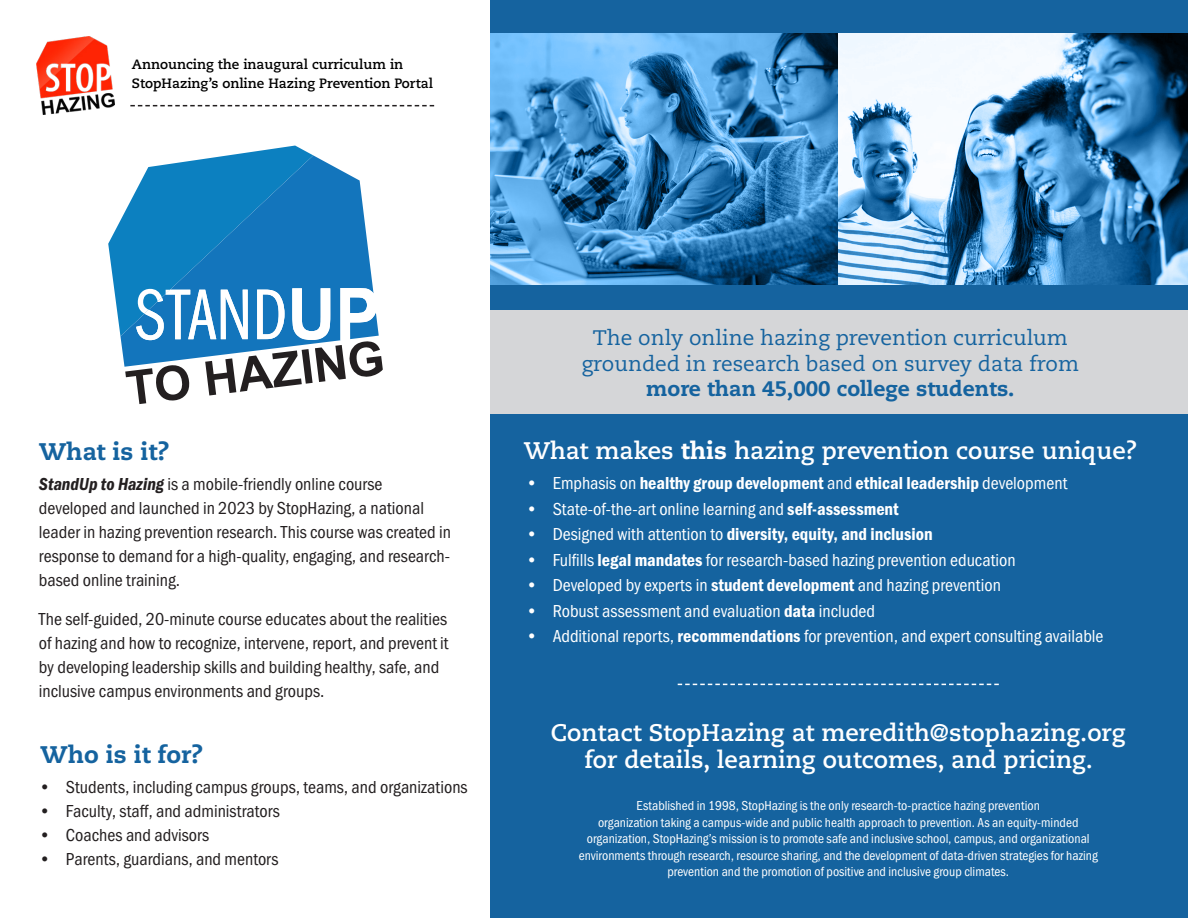
<style>
.page{position:relative;width:1188px;height:918px;background:#fff}
.page>*{position:absolute;margin:0;border:0;box-sizing:border-box;transform-origin:0 0}
.t1{font:700 47.55px "Arial";color:#231f20}
.t2{font:700 24px "Caecilia LT Std";color:#fff}
.t3{font:800 24px "Caecilia LT Std";color:#15639f}
.t4{font:21px/25.5px "Caecilia LT Std";color:#15639f;text-align:center}
.t5{font:18px/24px "Franklin Gothic URW Con Boo";color:#231f20}
.t6{font:18px "Franklin Gothic URW Con Boo";color:#fff}
.t7{font:18px "Franklin Gothic URW Con Dem";color:#fff}
.t8{font:13.5px/16.5px "Franklin Gothic URW Con Boo";color:#fff;text-align:center}
.t9{font:700 13.5px "Caecilia LT Std";color:#000}
.s1{font-weight:800}
.s2{font-family:"Franklin Gothic URW Con Dem Ita"}
.s3{font-family:"Franklin Gothic URW Con Boo"}
.s4{font-family:"Franklin Gothic URW Con Dem"}
</style>
<div class="page">
<div style="left:490px;top:0;width:698px;height:918px;background:#15639f"></div>
<svg style="left:490px;top:33px;width:698px;height:252px"></svg>
<img style="left:37px;top:36px;width:78px;height:78px">
<svg style="left:130px;top:105px;width:304px;height:1px"></svg>
<svg style="left:678px;top:684px;width:321px;height:1px"></svg>
<svg style="left:121px;top:164px;width:252px;height:203px;fill:#1375bc"></svg>
<svg style="left:108px;top:146px;width:222px;height:194px"></svg>
<svg style="left:340px;top:288px;width:39px;height:52px"></svg>
<div style="left:490px;top:311px;width:698px;height:103px;background:#d5d6d8"></div>
<p class="t9" style="left:132px;top:56px;width:273px">Announcing the inaugural curriculum in</p>
<p class="t9" style="left:132px;top:75px;width:303px">StopHazing’s online Hazing Prevention Portal</p>
<p class="t1" style="left:123px;top:358px;width:261px;rotate:-7deg">TO HAZING</p>
<p class="t4" style="left:582px;top:326px;width:499px">The only online hazing prevention curriculum grounded in research based on survey data from <span class="s1">more than 45,000 college students.</span></p>
<p class="t3" style="left:39px;top:436px;width:131px">What is it?</p>
<p class="t5" style="left:39px;top:472px;width:414px"><span class="s2">StandUp to Hazing</span> is a mobile-friendly online course developed and launched in 2023 by StopHazing, a national leader in hazing prevention research. This course was created in response to demand for a high-quality, engaging, and research&shy;based online training.</p>
<p class="t5" style="left:39px;top:607px;width:411px">The self-guided, 20-minute course educates about the realities of hazing and how to recognize, intervene, report, and prevent it by developing leadership skills and building healthy, safe, and inclusive campus environments and groups.</p>
<p class="t3" style="left:41px;top:739px;width:164px">Who is it for?</p>
<p class="t5" style="left:39px;top:775px;width:430px">• Students, including campus groups, teams, and organizations</p>
<p class="t5" style="left:39px;top:799px;width:242px">• Faculty, staff, and administrators</p>
<p class="t5" style="left:39px;top:823px;width:172px">• Coaches and advisors</p>
<p class="t5" style="left:39px;top:847px;width:241px">• Parents, guardians, and mentors</p>
<p class="t2" style="left:524px;top:437px;width:615px">What makes <span class="s1">this</span> hazing prevention course unique?</p>
<p class="t7" style="left:526px;top:471px;width:543px"><span class="s3">• Emphasis on</span> healthy group development <span class="s3">and</span> ethical leadership <span class="s3">development</span></p>
<p class="t6" style="left:526px;top:498px;width:375px">• State-of-the-art online learning and <span class="s4">self-assessment</span></p>
<p class="t7" style="left:526px;top:522px;width:408px"><span class="s3">• Designed with attention to</span> diversity, equity, and inclusion</p>
<p class="t6" style="left:526px;top:549px;width:492px">• Fulfills <span class="s4">legal mandates</span> for research-based hazing prevention education</p>
<p class="t6" style="left:526px;top:574px;width:477px">• Developed by experts in <span class="s4">student development</span> and hazing prevention</p>
<p class="t6" style="left:526px;top:600px;width:351px">• Robust assessment and evaluation <span class="s4">data</span> included</p>
<p class="t6" style="left:526px;top:625px;width:579px">• Additional reports, <span class="s4">recommendations</span> for prevention, and expert consulting available</p>
<p class="t2" style="left:551px;top:719px;width:576px">Contact StopHazing at meredith@stophazing.org</p>
<p class="t2" style="left:584px;top:746px;width:510px">for details, learning outcomes, and pricing.</p>
<p class="t8" style="left:637px;top:797px;width:405px">Established in 1998, StopHazing is the only research-to-practice hazing prevention</p>
<p class="t8" style="left:579px;top:814px;width:521px">organization taking a campus-wide and public health approach to prevention. As an equity-minded organization, StopHazing’s mission is to promote safe and inclusive school, campus, and organizational environments through research, resource sharing, and the development of data-driven strategies for hazing prevention and the promotion of positive and inclusive group climates.</p>
</div>
